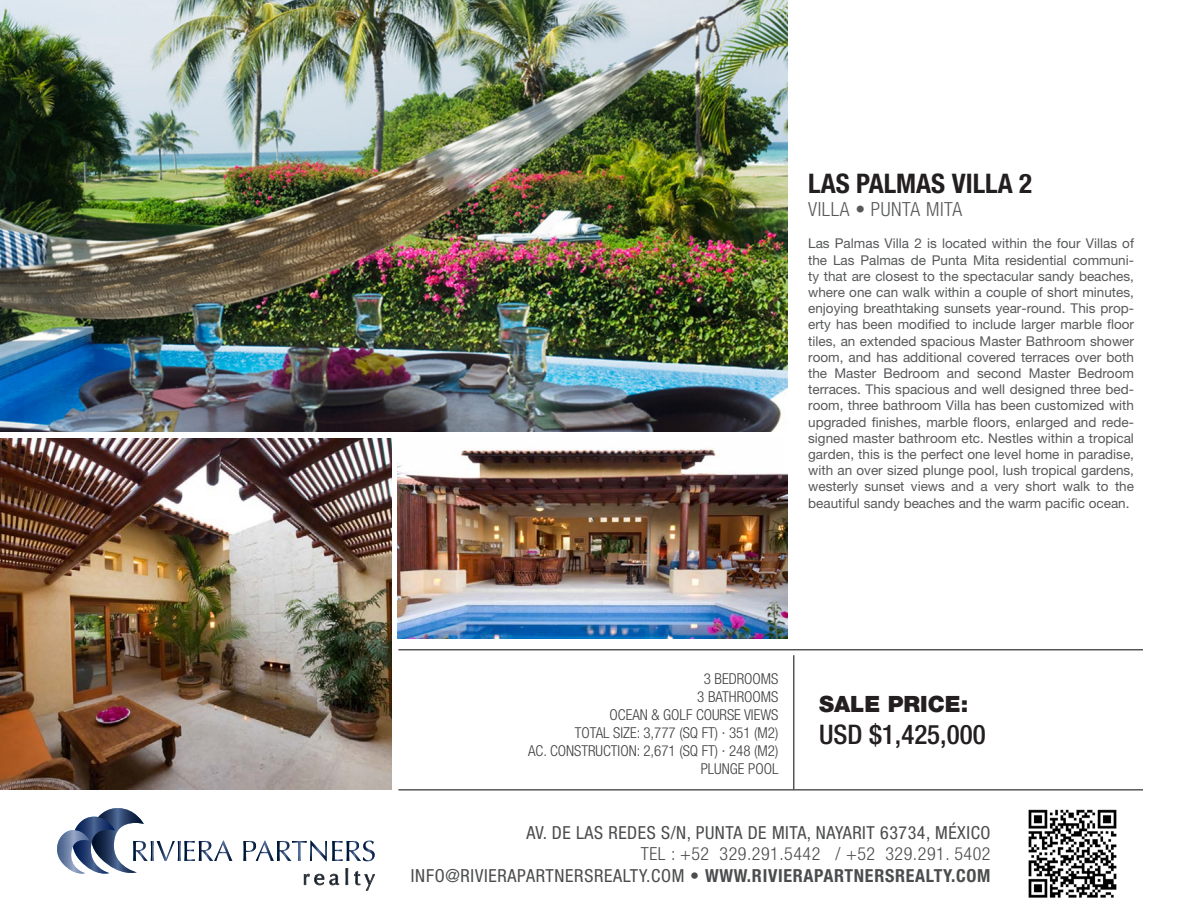
<style>
.page{position:relative;width:1188px;height:918px;background:#fff}
.page>*{position:absolute;margin:0;border:0;box-sizing:border-box;transform-origin:0 0}
.t1{font:700 condensed 27px "Helvetica Neue LT Pro";color:#231f20}
.t2{font:500 condensed 27px "Helvetica Neue LT Pro";color:#231f20}
.t3{font:900 22.5px "Helvetica Neue LT Pro";color:#231f20}
.t4{font:300 condensed 19.5px "Helvetica Neue LT Pro";letter-spacing:.03em;color:#57585a}
.t5{font:condensed 18px "Helvetica Neue LT Pro";letter-spacing:.03em;color:#4b4c4d}
.t6{font:300 condensed 18px "Helvetica Neue LT Pro";letter-spacing:.03em;color:#4b4c4d}
.t7{font:300 condensed 15px/18px "Helvetica Neue LT Pro";color:#3e3e3f;text-align:right}
.t8{font:13.5px/16.2px "Helvetica Neue LT Pro";color:#57585a;text-align:justify}
.s1{font-weight:700}
</style>
<div class="page">
<img style="left:1028px;top:809px;width:89px;height:89px">
<hr style="left:398px;top:649px;width:745px;height:1px;background:#231f20">
<hr style="left:398px;top:789px;width:745px;height:1px;background:#231f20">
<hr style="left:793px;top:655px;width:1px;height:134px;background:#231f20">
<svg style="left:243px;top:841px;width:132px;height:20px"></svg>
<svg style="left:304px;top:874px;width:5px;height:11px"></svg>
<svg style="left:315px;top:874px;width:9px;height:11px"></svg>
<svg style="left:330px;top:874px;width:9px;height:11px"></svg>
<svg style="left:346px;top:868px;width:2px;height:17px"></svg>
<svg style="left:354px;top:871px;width:21px;height:19px"></svg>
<svg style="left:57px;top:808px;width:175px;height:66px"></svg>
<img style="left:0;top:0;width:788px;height:432px">
<img style="left:398px;top:448px;width:390px;height:191px">
<img style="left:0;top:438px;width:392px;height:351px">
<p class="t1" style="left:808px;top:167px;width:225px">LAS PALMAS VILLA 2</p>
<p class="t4" style="left:808px;top:198px;width:155px">VILLA • PUNTA MITA</p>
<p class="t8" style="left:808px;top:235px;width:327px">Las Palmas Villa 2 is located within the four Villas of the Las Palmas de Punta Mita residential communi&shy;ty that are closest to the spectacular sandy beaches, where one can walk within a couple of short minutes, enjoying breathtaking sunsets year-round. This prop&shy;erty has been modified to include larger marble floor tiles, an extended spacious Master Bathroom shower room, and has additional covered terraces over both the Master Bedroom and second Master Bedroom terraces. This spacious and well designed three bed&shy;room, three bathroom Villa has been customized with upgraded finishes, marble floors, enlarged and rede&shy;signed master bathroom etc. Nestles within a tropical garden, this is the perfect one level home in paradise, with an over sized plunge pool, lush tropical gardens, westerly sunset views and a very short walk to the beautiful sandy beaches and the warm pacific ocean.</p>
<p class="t7" style="left:610px;top:669px;width:170px">3 BEDROOMS<br>3 BATHROOMS<br>OCEAN &amp; GOLF COURSE VIEWS</p>
<p class="t7" style="left:575px;top:723px;width:205px">TOTAL SIZE: 3,777 (SQ FT) · 351 (M2)</p>
<p class="t7" style="left:528px;top:741px;width:252px">AC. CONSTRUCTION: 2,671 (SQ FT) · 248 (M2)</p>
<p class="t7" style="left:701px;top:759px;width:79px">PLUNGE POOL</p>
<p class="t3" style="left:819px;top:690px;width:151px">SALE PRICE:</p>
<p class="t2" style="left:819px;top:718px;width:168px">USD $1,425,000</p>
<p class="t5" style="left:526px;top:822px;width:466px">AV. DE LAS REDES S/N, PUNTA DE MITA, NAYARIT 63734, MÉXICO</p>
<p class="t6" style="left:641px;top:844px;width:351px">TEL : +52 329.291.5442 / +52 329.291. 5402</p>
<p class="t5" style="left:411px;top:865px;width:581px">INFO@RIVIERAPARTNERSREALTY.COM <span class="s1">• WWW.RIVIERAPARTNERSREALTY.COM</span></p>
</div>
